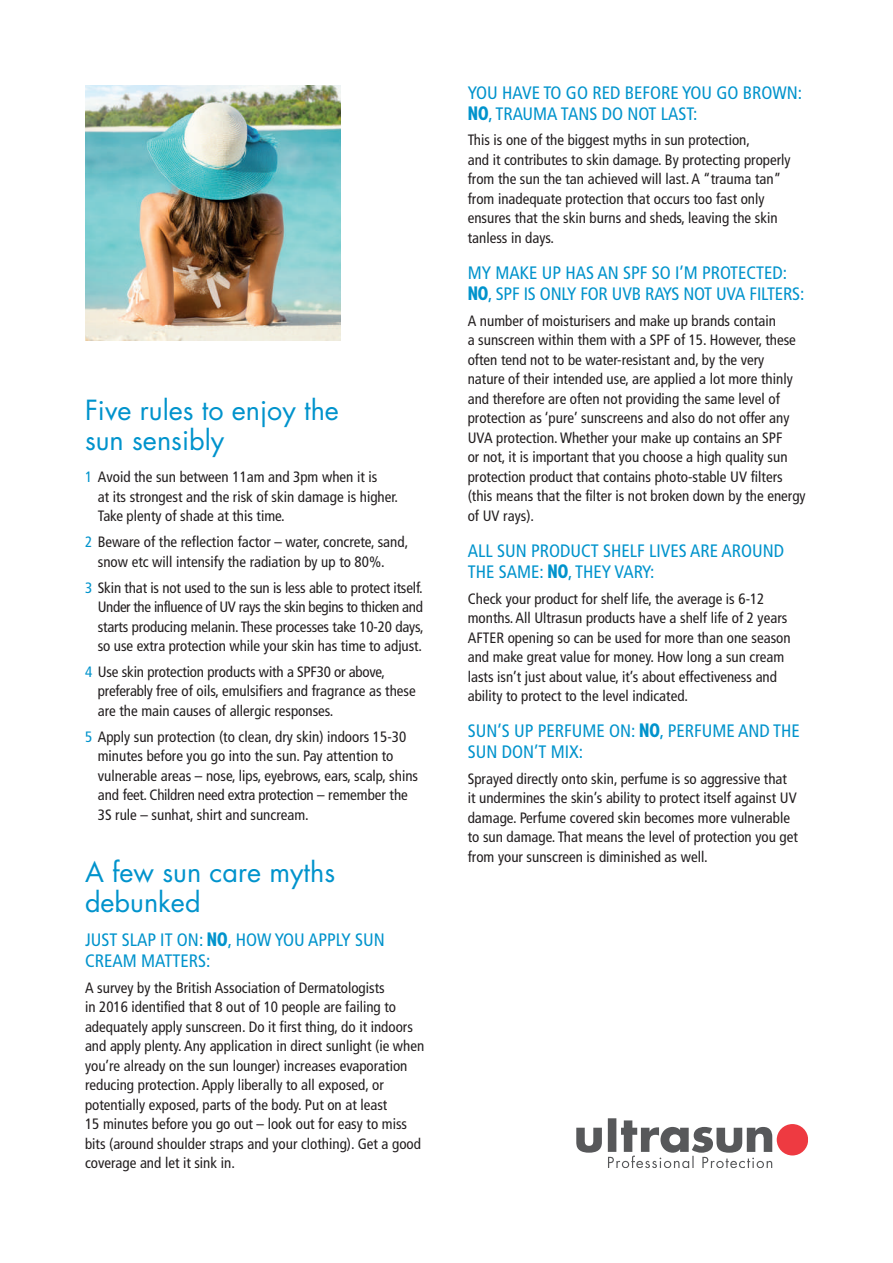
<style>
.page{position:relative;width:893px;height:1263px;background:#fff}
.page>*{position:absolute;margin:0;border:0;box-sizing:border-box;transform-origin:0 0}
.t1{font:27px/30px "Futura";color:#0193cc}
.t2{font:condensed 18px/21px "Frutiger";color:#0193cc}
.t3{font:condensed 15px/19.5px "Frutiger";color:#231f20}
.s1{color:#0193cc}
.s2{font-family:"Futura";font-weight:700}
</style>
<div class="page">
<svg style="left:576px;top:1128px;width:26px;height:25px"></svg>
<div style="left:608px;top:1118px;width:8px;height:34px;background:#57585a"></div>
<div style="left:777px;top:1124px;width:31px;height:31px;background:#ee3a41;border-radius:50%"></div>
<svg style="left:608px;top:1120px;width:164px;height:48px"></svg>
<img style="left:85px;top:85px;width:255px;height:255px">
<h1 class="t1" style="left:85px;top:397px;width:255px">Five rules to enjoy the sun sensibly</h1>
<p class="t3" style="left:98px;top:468px;width:302px;text-indent:-13px"><span class="s1">1</span> Avoid the sun between 11am and 3pm when it is<br>at its strongest and the risk of skin damage is higher.<br>Take plenty of shade at this time.</p>
<p class="t3" style="left:98px;top:533px;width:312px;text-indent:-13px"><span class="s1">2</span> Beware of the reflection factor – water, concrete, sand, snow etc will intensify the radiation by up to 80%.</p>
<p class="t3" style="left:98px;top:579px;width:327px;text-align:justify;text-indent:-13px"><span class="s1">3</span> Skin that is not used to the sun is less able to protect itself.<br>Under the influence of UV rays the skin begins to thicken and starts producing melanin. These processes take 10-20 days, so use extra protection while your skin has time to adjust.</p>
<p class="t3" style="left:98px;top:663px;width:320px;text-indent:-13px"><span class="s1">4</span> Use skin protection products with a SPF30 or above, preferably free of oils, emulsifiers and fragrance as these are the main causes of allergic responses.</p>
<p class="t3" style="left:98px;top:728px;width:322px;text-indent:-13px"><span class="s1">5</span> Apply sun protection (to clean, dry skin) indoors 15-30 minutes before you go into the sun. Pay attention to vulnerable areas – nose, lips, eyebrows, ears, scalp, shins and feet. Children need extra protection – remember the 3S rule – sunhat, shirt and suncream.</p>
<h1 class="t1" style="left:85px;top:859px;width:252px">A few sun care myths debunked</h1>
<p class="t2" style="left:85px;top:930px;width:301px">JUST SLAP IT ON: <span class="s2">NO</span>, HOW YOU APPLY SUN<br>CREAM MATTERS:</p>
<p class="t3" style="left:85px;top:979px;width:341px">A survey by the British Association of Dermatologists<br>in 2016 identified that 8 out of 10 people are failing to adequately apply sunscreen. Do it first thing, do it indoors and apply plenty. Any application in direct sunlight (ie when you’re already on the sun lounger) increases evaporation reducing protection. Apply liberally to all exposed, or potentially exposed, parts of the body. Put on at least<br>15 minutes before you go out – look out for easy to miss bits (around shoulder straps and your clothing). Get a good coverage and let it sink in.</p>
<p class="t2" style="left:468px;top:83px;width:336px">YOU HAVE TO GO RED BEFORE YOU GO BROWN:<br><span class="s2">NO</span>, TRAUMA TANS DO NOT LAST:</p>
<p class="t3" style="left:468px;top:132px;width:324px">This is one of the biggest myths in sun protection,<br>and it contributes to skin damage. By protecting properly from the sun the tan achieved will last. A “trauma tan” from inadequate protection that occurs too fast only ensures that the skin burns and sheds, leaving the skin tanless in days.</p>
<p class="t2" style="left:468px;top:263px;width:338px">MY MAKE UP HAS AN SPF SO I’M PROTECTED:<br><span class="s2">NO</span>, SPF IS ONLY FOR UVB RAYS NOT UVA FILTERS:</p>
<p class="t3" style="left:468px;top:312px;width:339px">A number of moisturisers and make up brands contain<br>a sunscreen within them with a SPF of 15. However, these often tend not to be water-resistant and, by the very<br>nature of their intended use, are applied a lot more thinly and therefore are often not providing the same level of protection as ‘pure’ sunscreens and also do not offer any UVA protection.Whether your make up contains an SPF<br>or not, it is important that you choose a high quality sun protection product that contains photo-stable UV filters (this means that the filter is not broken down by the energy of UV rays).</p>
<p class="t2" style="left:468px;top:541px;width:318px">ALL SUN PRODUCT SHELF LIVES ARE AROUND<br>THE SAME: <span class="s2">NO</span>, THEY VARY:</p>
<p class="t3" style="left:468px;top:590px;width:324px">Check your product for shelf life, the average is 6-12 months. All Ultrasun products have a shelf life of 2 years AFTER opening so can be used for more than one season and make great value for money. How long a sun cream lasts isn’t just about value, it’s about effectiveness and ability to protect to the level indicated.</p>
<p class="t2" style="left:468px;top:722px;width:334px">SUN’S UP PERFUME ON: <span class="s2">NO</span>, PERFUME AND THE<br>SUN DON’T MIX:</p>
<p class="t3" style="left:468px;top:770px;width:332px">Sprayed directly onto skin, perfume is so aggressive that it undermines the skin’s ability to protect itself against UV damage. Perfume covered skin becomes more vulnerable to sun damage. That means the level of protection you get from your sunscreen is diminished as well.</p>
</div>
